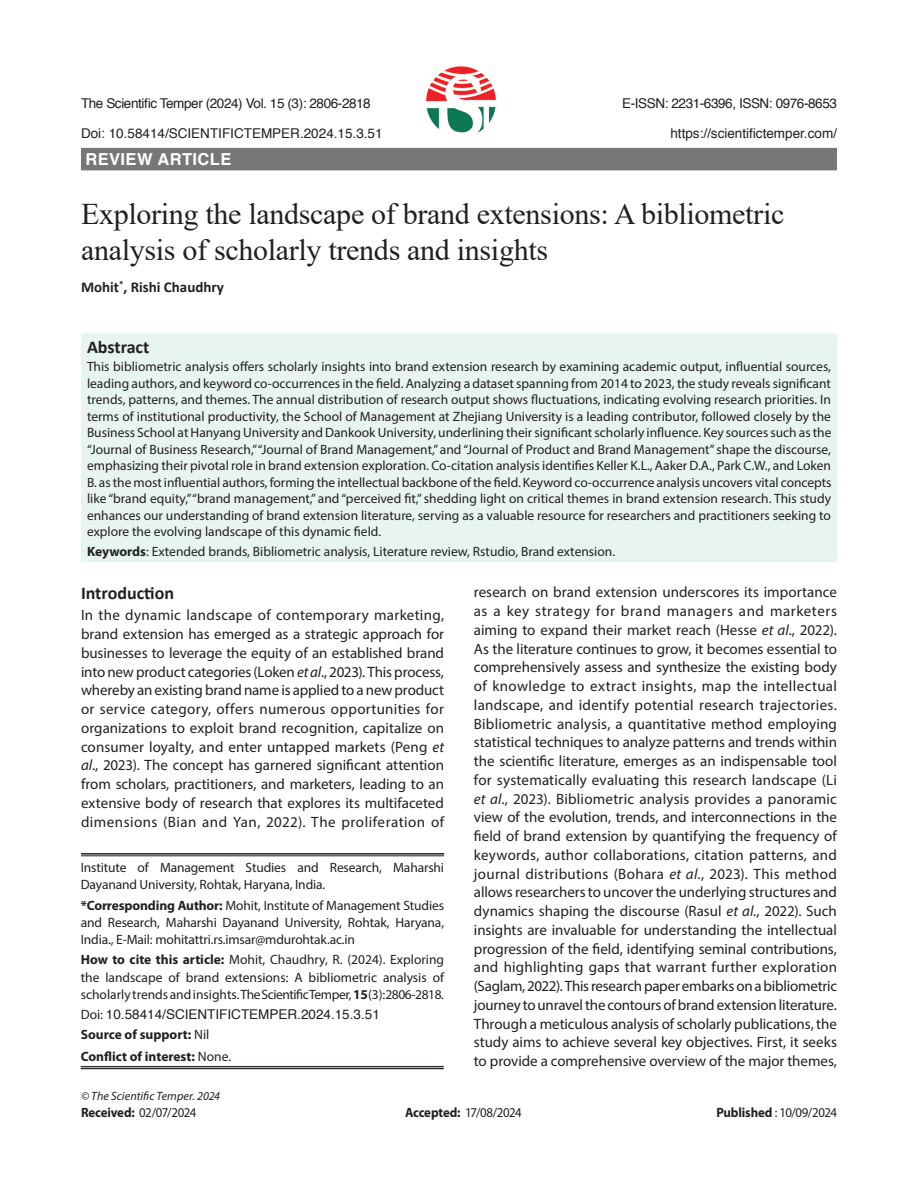
<style>
.page{position:relative;width:918px;height:1188px;background:#fff}
.page>*{position:absolute;margin:0;border:0;box-sizing:border-box;transform-origin:0 0}
.article_head{font:30px/36px "Times New Roman";letter-spacing:-.01em;color:#231f20}
.Sub-Head-1{font:700 18px "Calibri";color:#231f20}
.Subject{font:700 16.5px "Helvetica";letter-spacing:.025em;color:#fff}
.Body_flush{font:15px/18.8px "Myriad Pro";color:#231f20;text-align:justify}
.author{font:700 15px "Calibri";color:#231f20}
.Abstract{font:13.5px/16.5px "Myriad Pro";color:#231f20;text-align:justify}
.affiliation{font:13.5px/17.2px "Myriad Pro";letter-spacing:-.01em;color:#231f20;text-align:justify}
.Running_Head{font:13.5px "Helvetica";letter-spacing:-.03em;color:#231f20}
.Running_Head-2{font:13.5px "Helvetica";color:#231f20}
.ref{font:13.5px "Myriad Pro";letter-spacing:-.04em;color:#231f20;scale:.95 1}
.affiliation-2{font:700 13.5px "Myriad Pro";color:#231f20}
.affiliation-3{font:13.5px "Helvetica";color:#231f20}
.Bottom_1st_page{font:italic 12px "Myriad Pro";letter-spacing:.005em;color:#231f20}
.s1{font-weight:700}
.s2{font-style:italic}
.s3{font-family:"Myriad Pro"}
.s4{font-weight:400}
</style>
<div class="page">
<div style="left:81px;top:333px;width:756px;height:229px;background:#e8f4f2"></div>
<div style="left:81px;top:148px;width:756px;height:22px;background:#777"></div>
<hr style="left:81px;top:853px;width:363px;height:2px;background:#231f20">
<hr style="left:81px;top:856px;width:363px;height:1px;background:#231f20">
<hr style="left:81px;top:1066px;width:363px;height:1px;background:#231f20">
<hr style="left:81px;top:1068px;width:363px;height:1px;background:#231f20">
<img style="left:426px;top:66px;width:70px;height:68px">
<p class="Running_Head" style="left:81px;top:92px;width:291px">The Scientific Temper (2024) Vol. 15 (3): 2806-2818</p>
<p class="Running_Head" style="left:622px;top:92px;width:216px">E-ISSN: 2231-6396, ISSN: 0976-8653</p>
<p class="Running_Head-2" style="left:81px;top:122px;width:303px">Doi: 10.58414/SCIENTIFICTEMPER.2024.15.3.51</p>
<p class="Running_Head-2" style="left:670px;top:122px;width:168px">https://scientifictemper.com/</p>
<p class="Subject" style="left:86px;top:146px;width:147px">REVIEW ARTICLE</p>
<p class="article_head" style="left:81px;top:195px;width:705px">Exploring the landscape of brand extensions: A bibliometric analysis of scholarly trends and insights</p>
<p class="author" style="left:81px;top:276px;width:145px">Mohit<sup>*</sup>, Rishi Chaudhry</p>
<p class="Sub-Head-1" style="left:87px;top:334px;width:64px">Abstract</p>
<p class="Abstract" style="left:87px;top:358px;width:746px">This bibliometric analysis offers scholarly insights into brand extension research by examining academic output, influential sources, leading authors, and keyword co-occurrences in the field. Analyzing a dataset spanning from 2014 to 2023, the study reveals significant trends, patterns, and themes. The annual distribution of research output shows fluctuations, indicating evolving research priorities. In terms of institutional productivity, the School of Management at Zhejiang University is a leading contributor, followed closely by the Business School at Hanyang University and Dankook University, underlining their significant scholarly influence. Key sources such as the “Journal of Business Research,” “Journal of Brand Management,” and “Journal of Product and Brand Management” shape the discourse, emphasizing their pivotal role in brand extension exploration. Co-citation analysis identifies Keller K.L., Aaker D.A., Park C.W., and Loken B. as the most influential authors, forming the intellectual backbone of the field. Keyword co-occurrence analysis uncovers vital concepts like “brand equity,” “brand management,” and “perceived fit,” shedding light on critical themes in brand extension research. This study enhances our understanding of brand extension literature, serving as a valuable resource for researchers and practitioners seeking to explore the evolving landscape of this dynamic field.</p>
<p class="Abstract" style="left:87px;top:543px;width:530px"><span class="s1">Keywords</span>: Extended brands, Bibliometric analysis, Literature review, Rstudio, Brand extension.</p>
<p class="Sub-Head-1" style="left:81px;top:581px;width:95px">Introduction</p>
<p class="Body_flush" style="left:81px;top:606px;width:365px">In the dynamic landscape of contemporary marketing, brand extension has emerged as a strategic approach for businesses to leverage the equity of an established brand into new product categories (Loken <span class="s2">et al</span>., 2023). This process, whereby an existing brand name is applied to a new product or service category, offers numerous opportunities for organizations to exploit brand recognition, capitalize on consumer loyalty, and enter untapped markets (Peng <span class="s2">et al</span>., 2023). The concept has garnered significant attention from scholars, practitioners, and marketers, leading to an extensive body of research that explores its multifaceted dimensions (Bian and Yan, 2022). The proliferation of</p>
<p class="affiliation" style="left:81px;top:859px;width:365px">Institute of Management Studies and Research, Maharshi<br>Dayanand University, Rohtak, Haryana, India.</p>
<p class="affiliation" style="left:81px;top:896px;width:365px"><span class="s1">*Corresponding Author:</span> Mohit, Institute of Management Studies and Research, Maharshi Dayanand University, Rohtak, Haryana, India., E-Mail: mohitattri.rs.imsar@mdurohtak.ac.in</p>
<p class="affiliation" style="left:81px;top:951px;width:365px"><span class="s1">How to cite this article:</span> Mohit, Chaudhry, R. (2024). Exploring the landscape of brand extensions: A bibliometric analysis of scholarly trends and insights. The Scientific Temper, <span class="s1">15</span>(3):2806-2818.</p>
<p class="affiliation-3" style="left:81px;top:1004px;width:301px"><span class="s3">Doi:</span> 10.58414/SCIENTIFICTEMPER.2024.15.3.51</p>
<p class="affiliation-2" style="left:81px;top:1027px;width:130px">Source of support: <span class="s4">Nil</span></p>
<p class="affiliation-2" style="left:81px;top:1049px;width:152px">Conflict of interest: <span class="s4">None.</span></p>
<p class="Body_flush" style="left:474px;top:583px;width:365px">research on brand extension underscores its importance as a key strategy for brand managers and marketers aiming to expand their market reach (Hesse <span class="s2">et al</span>., 2022).<br>As the literature continues to grow, it becomes essential to comprehensively assess and synthesize the existing body of knowledge to extract insights, map the intellectual landscape, and identify potential research trajectories.<br>Bibliometric analysis, a quantitative method employing statistical techniques to analyze patterns and trends within the scientific literature, emerges as an indispensable tool for systematically evaluating this research landscape (Li <span class="s2">et al</span>., 2023). Bibliometric analysis provides a panoramic view of the evolution, trends, and interconnections in the field of brand extension by quantifying the frequency of keywords, author collaborations, citation patterns, and journal distributions (Bohara <span class="s2">et al</span>., 2023). This method allows researchers to uncover the underlying structures and dynamics shaping the discourse (Rasul <span class="s2">et al</span>., 2022). Such insights are invaluable for understanding the intellectual progression of the field, identifying seminal contributions, and highlighting gaps that warrant further exploration (Saglam, 2022). This research paper embarks on a bibliometric journey to unravel the contours of brand extension literature.<br>Through a meticulous analysis of scholarly publications, the study aims to achieve several key objectives. First, it seeks to provide a comprehensive overview of the major themes,</p>
<p class="Bottom_1st_page" style="left:81px;top:1089px;width:141px">© The Scientific Temper. 2024</p>
<p class="ref" style="left:81px;top:1104px;width:123px"><span class="s1">Received:</span> 02/07/2024</p>
<p class="ref" style="left:405px;top:1104px;width:124px"><span class="s1">Accepted:</span> 17/08/2024</p>
<p class="ref" style="left:716px;top:1104px;width:128px"><span class="s1">Published</span> : 10/09/2024</p>
</div>
